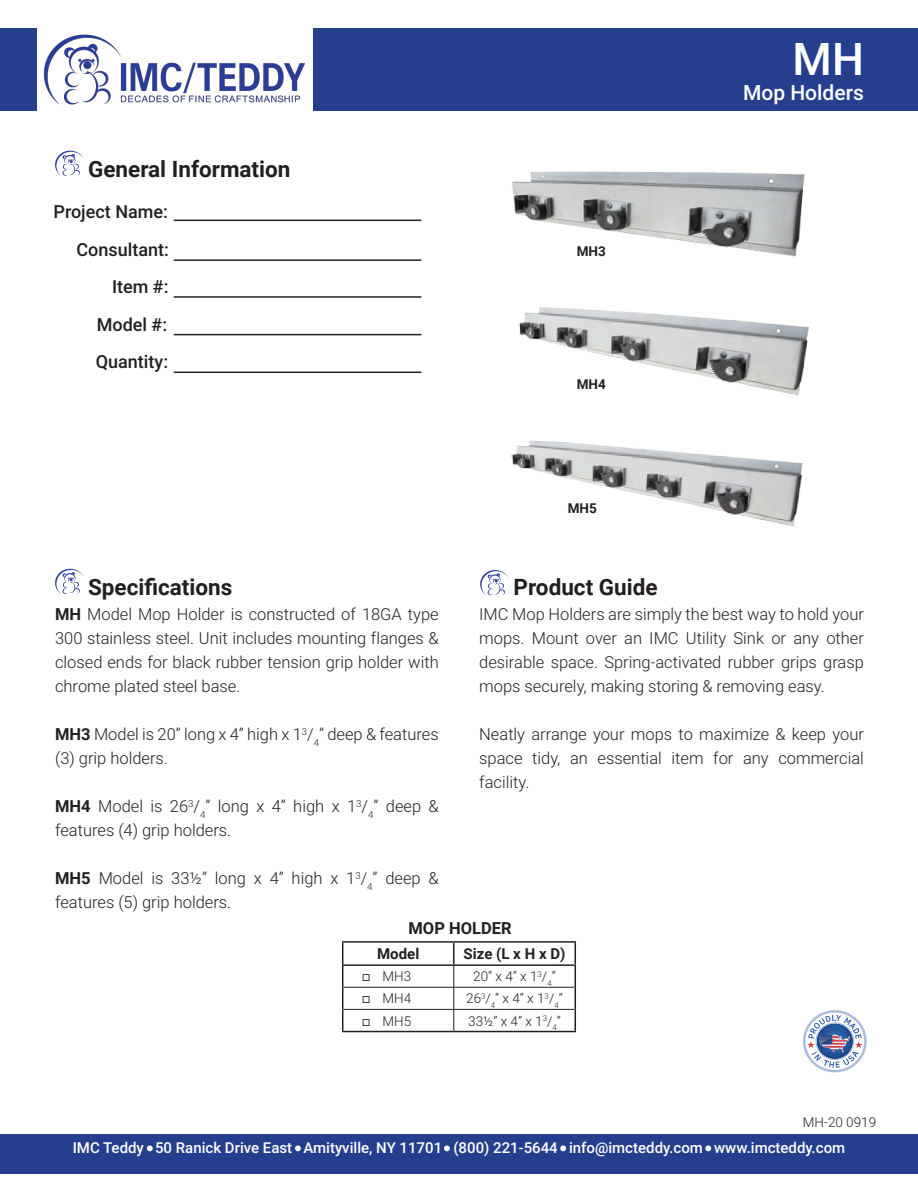
<style>
.page{position:relative;width:918px;height:1188px;background:#fff}
.page>*{position:absolute;margin:0;border:0;box-sizing:border-box;transform-origin:0 0}
.t1{font:500 45px "Roboto";color:#fff}
.t2{font:700 22.5px "Roboto";color:#231f20}
.t3{font:500 21px "Roboto";color:#fff}
.t4{font:500 18px "Roboto";color:#231f20}
.t5{font:300 16.5px/24px "Roboto";color:#231f20;text-align:justify}
.t6{font:700 16.5px "Roboto";color:#231f20}
.t7{font:500 15px "Roboto";color:#fff}
.t8{font:700 15px "Roboto";color:#231f20}
.t9{font:300 13.5px "Roboto";color:#231f20}
.t10{font:700 13.5px "Roboto";color:#231f20}
.s1{font-weight:700}
.s2{font-family:"Lato";font-weight:500}
</style>
<div class="page">
<div style="left:313px;top:28px;width:605px;height:83px;background:#253f8e"></div>
<div style="left:0;top:1134px;width:918px;height:40px;background:#253f8e"></div>
<img style="left:43px;top:34px;width:262px;height:71px">
<div style="left:0;top:28px;width:37px;height:83px;background:#253f8e"></div>
<svg style="left:803px;top:1010px;width:64px;height:62px"></svg>
<img style="left:819px;top:1024px;width:16px;height:21px">
<img style="left:835px;top:1024px;width:11px;height:16px">
<svg style="left:147px;top:1145px;width:6px;height:6px"></svg>
<svg style="left:295px;top:1145px;width:6px;height:6px"></svg>
<svg style="left:444px;top:1145px;width:6px;height:6px"></svg>
<svg style="left:560px;top:1145px;width:6px;height:6px"></svg>
<svg style="left:705px;top:1145px;width:6px;height:6px"></svg>
<svg style="left:55px;top:569px;width:28px;height:25px"></svg>
<svg style="left:55px;top:151px;width:28px;height:25px"></svg>
<svg style="left:480px;top:570px;width:29px;height:25px"></svg>
<hr style="left:174px;top:220px;width:247px;height:1px;background:#231f20">
<hr style="left:174px;top:259px;width:247px;height:2px;background:#231f20">
<hr style="left:174px;top:296px;width:247px;height:2px;background:#231f20">
<hr style="left:174px;top:334px;width:247px;height:1px;background:#231f20">
<hr style="left:174px;top:372px;width:247px;height:1px;background:#231f20">
<hr style="left:342px;top:941px;width:112px;height:2px;background:#231f20">
<hr style="left:454px;top:941px;width:122px;height:2px;background:#231f20">
<svg style="left:342px;top:943px;width:1px;height:88px"></svg>
<hr style="left:342px;top:1031px;width:112px;height:1px;background:#231f20">
<hr style="left:454px;top:1031px;width:122px;height:1px;background:#231f20">
<hr style="left:343px;top:987px;width:111px;height:1px;background:#231f20">
<hr style="left:454px;top:987px;width:121px;height:1px;background:#231f20">
<hr style="left:343px;top:1009px;width:111px;height:1px;background:#231f20">
<hr style="left:454px;top:1009px;width:121px;height:1px;background:#231f20">
<svg style="left:454px;top:966px;width:1px;height:65px"></svg>
<hr style="left:453px;top:943px;width:2px;height:21px;background:#231f20">
<hr style="left:342px;top:964px;width:112px;height:2px;background:#231f20">
<hr style="left:454px;top:964px;width:122px;height:2px;background:#231f20">
<svg style="left:575px;top:943px;width:1px;height:88px"></svg>
<img style="left:512px;top:171px;width:293px;height:86px">
<img style="left:518px;top:307px;width:291px;height:88px">
<img style="left:511px;top:440px;width:292px;height:87px">
<p class="t2" style="left:88px;top:153px;width:204px">General Information</p>
<p class="t4" style="left:54px;top:199px;width:116px">Project Name:</p>
<p class="t4" style="left:76px;top:237px;width:94px">Consultant:</p>
<p class="t4" style="left:112px;top:274px;width:58px">Item #:</p>
<p class="t4" style="left:97px;top:312px;width:72px">Model #:</p>
<p class="t4" style="left:96px;top:349px;width:74px">Quantity:</p>
<p class="t10" style="left:577px;top:242px;width:31px">MH3</p>
<p class="t10" style="left:577px;top:375px;width:31px">MH4</p>
<p class="t10" style="left:568px;top:499px;width:31px">MH5</p>
<p class="t1" style="left:793px;top:27px;width:73px">MH</p>
<p class="t3" style="left:743px;top:78px;width:122px">Mop Holders</p>
<p class="t2" style="left:88px;top:571px;width:146px">Specifications</p>
<p class="t2" style="left:514px;top:571px;width:145px">Product Guide</p>
<p class="t5" style="left:55px;top:602px;width:385px"><span class="s1">MH</span> Model Mop Holder is constructed of 18GA type 300 stainless steel. Unit includes mounting flanges &amp; closed ends for black rubber tension grip holder with chrome plated steel base.</p>
<p class="t5" style="left:55px;top:722px;width:385px"><span class="s1">MH3</span> Model is 20” long x 4” high x 1<sup>3</sup>/<sub>4</sub>” deep &amp; features (3) grip holders.</p>
<p class="t5" style="left:55px;top:794px;width:385px"><span class="s1">MH4</span> Model is 26<sup>3</sup>/<sub>4</sub>” long x 4” high x 1<sup>3</sup>/<sub>4</sub>” deep &amp; features (4) grip holders.</p>
<p class="t5" style="left:55px;top:866px;width:385px"><span class="s1">MH5</span> Model is 33½” long x 4” high x 1<sup>3</sup>/<sub>4</sub>” deep &amp; features (5) grip holders.</p>
<p class="t5" style="left:479px;top:602px;width:386px">IMC Mop Holders are simply the best way to hold your mops. Mount over an IMC Utility Sink or any other desirable space. Spring-activated rubber grips grasp mops securely, making storing &amp; removing easy.</p>
<p class="t5" style="left:479px;top:722px;width:386px">Neatly arrange your mops to maximize &amp; keep your space tidy, an essential item for any commercial facility.</p>
<p class="t6" style="left:409px;top:917px;width:105px">MOP HOLDER</p>
<p class="t8" style="left:377px;top:943px;width:44px">Model</p>
<p class="t8" style="left:464px;top:943px;width:103px">Size (L x H x D)</p>
<p class="t9" style="left:362px;top:967px;width:50px"><span class="s2">□</span> MH3</p>
<p class="t9" style="left:473px;top:967px;width:84px">20” x 4” x 1<sup>3</sup>/<sub>4</sub>”</p>
<p class="t9" style="left:362px;top:989px;width:50px"><span class="s2">□</span> MH4</p>
<p class="t9" style="left:466px;top:989px;width:98px">26<sup>3</sup>/<sub>4</sub>” x 4” x 1<sup>3</sup>/<sub>4</sub>”</p>
<p class="t9" style="left:362px;top:1011px;width:50px"><span class="s2">□</span> MH5</p>
<p class="t9" style="left:468px;top:1011px;width:94px">33½” x 4” x 1<sup>3</sup>/<sub>4</sub>”</p>
<p class="t9" style="left:803px;top:1113px;width:75px">MH-20 0919</p>
<p class="t7" style="left:73px;top:1137px;width:774px">IMC Teddy 50 Ranick Drive East Amityville, NY 11701 (800) 221-5644 info@imcteddy.com www.imcteddy.com</p>
</div>
